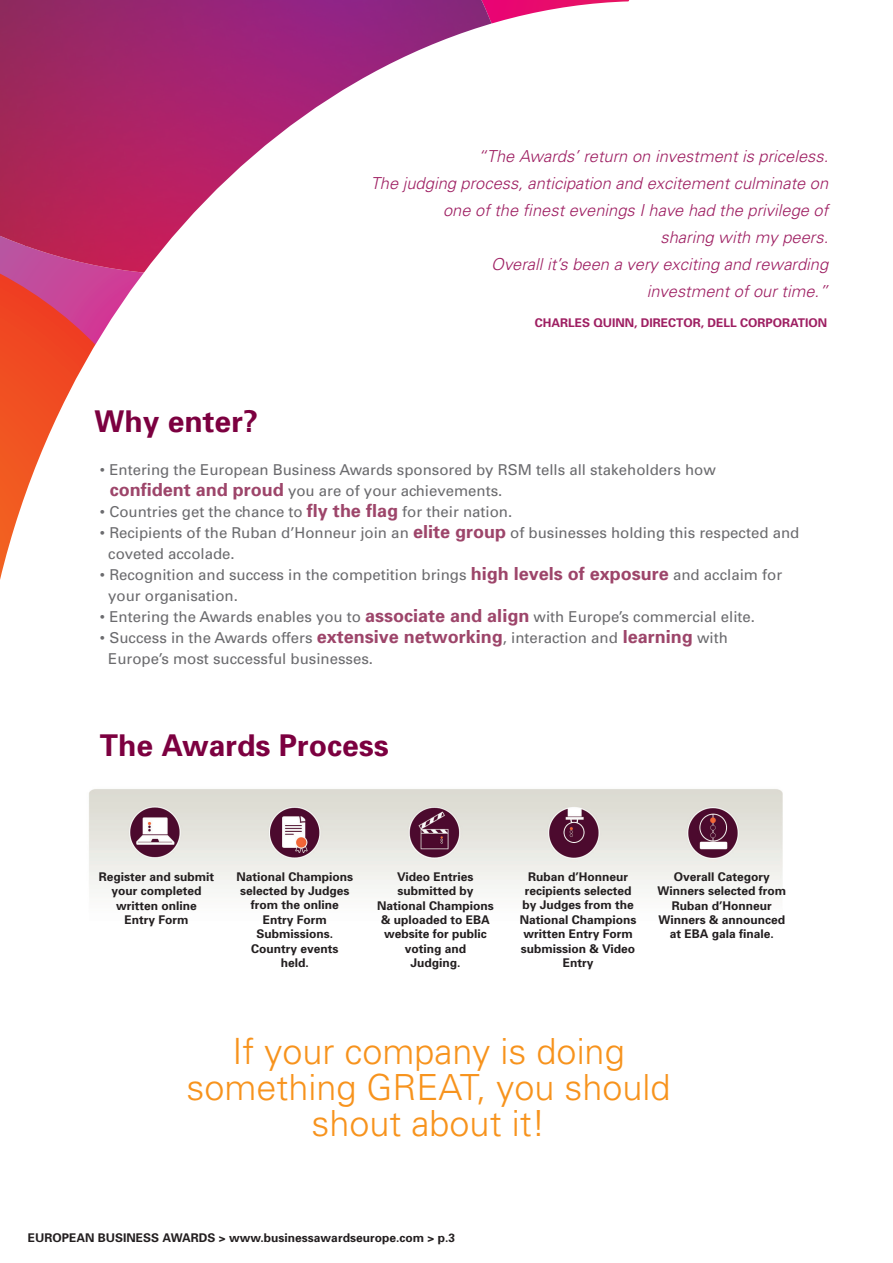
<style>
.page{position:relative;width:893px;height:1263px;background:#fff}
.page>*{position:absolute;margin:0;border:0;box-sizing:border-box;transform-origin:0 0}
.t1{font:300 36px/36px "Univers";color:#f7931d;text-align:center}
.t2{font:700 30px "Univers";color:#7c0040}
.t3{font:italic 300 16.5px/27px "Univers";color:#9e1f62;text-align:right}
.t4{font:15px/21px "Univers";color:#6b6b6e}
.t5{font:700 12px/14.4px "Univers";color:#231f20;text-align:center}
.t6{font:700 12px "Univers";color:#9e1f62}
.s1{font-weight:700;font-size:18px;color:#9d456a}
</style>
<div class="page">
<svg style="left:0;top:0;width:630px;height:580px"></svg>
<svg style="left:0;top:0;width:261px;height:44px;background:#97266d"></svg>
<img style="left:89px;top:789px;width:694px;height:106px">
<h2 class="t2" style="left:95px;top:402px;width:165px">Why enter?</h2>
<p class="t3" style="left:371px;top:142px;width:460px">“The Awards’ return on investment is priceless.<br>The judging process, anticipation and excitement culminate on one of the finest evenings I have had the privilege of<br>sharing with my peers.<br>Overall it’s been a very exciting and rewarding<br>investment of our time.”</p>
<p class="t6" style="left:535px;top:315px;width:294px">CHARLES QUINN, DIRECTOR, DELL CORPORATION</p>
<p class="t4" style="left:110px;top:459px;width:607px;text-indent:-10px">• Entering the European Business Awards sponsored by RSM tells all stakeholders how <span class="s1">confident and proud</span> you are of your achievements.</p>
<p class="t4" style="left:100px;top:501px;width:414px">• Countries get the chance to <span class="s1">fly the flag</span> for their nation.</p>
<p class="t4" style="left:108px;top:522px;width:693px;text-indent:-8px">• Recipients of the Ruban d’Honneur join an <span class="s1">elite group</span> of businesses holding this respected and coveted accolade.</p>
<p class="t4" style="left:108px;top:564px;width:675px;text-indent:-8px">• Recognition and success in the competition brings <span class="s1">high levels of exposure</span> and acclaim for your organisation.</p>
<p class="t4" style="left:100px;top:606px;width:657px">• Entering the Awards enables you to <span class="s1">associate and align</span> with Europe’s commercial elite.</p>
<p class="t4" style="left:108px;top:627px;width:621px;text-indent:-8px">• Success in the Awards offers <span class="s1">extensive networking</span>, interaction and <span class="s1">learning</span> with<br>Europe’s most successful businesses.</p>
<h2 class="t2" style="left:100px;top:726px;width:290px">The Awards Process</h2>
<p class="t5" style="left:99px;top:869px;width:117px">Register and submit your completed written online<br>Entry Form</p>
<p class="t5" style="left:236px;top:869px;width:118px">National Champions selected by Judges from the online<br>Entry Form<br>Submissions.<br>Country events held.</p>
<p class="t5" style="left:520px;top:869px;width:118px">Ruban d’Honneur recipients selected by Judges from the<br>National Champions written Entry Form submission &amp; Video<br>Entry</p>
<p class="t5" style="left:657px;top:869px;width:130px">Overall Category<br>Winners selected from<br>Ruban d’Honneur<br>Winners &amp; announced at EBA gala finale.</p>
<p class="t5" style="left:377px;top:869px;width:118px">Video Entries submitted by<br>National Champions &amp; uploaded to EBA website for public voting and<br>Judging.</p>
<h1 class="t1" style="left:187px;top:1032px;width:486px">If your company is doing something GREAT, you should shout about it!</h1>
<p class="t5" style="left:28px;top:1230px;width:429px">EUROPEAN BUSINESS AWARDS &gt; www.businessawardseurope.com &gt; p.3</p>
</div>
